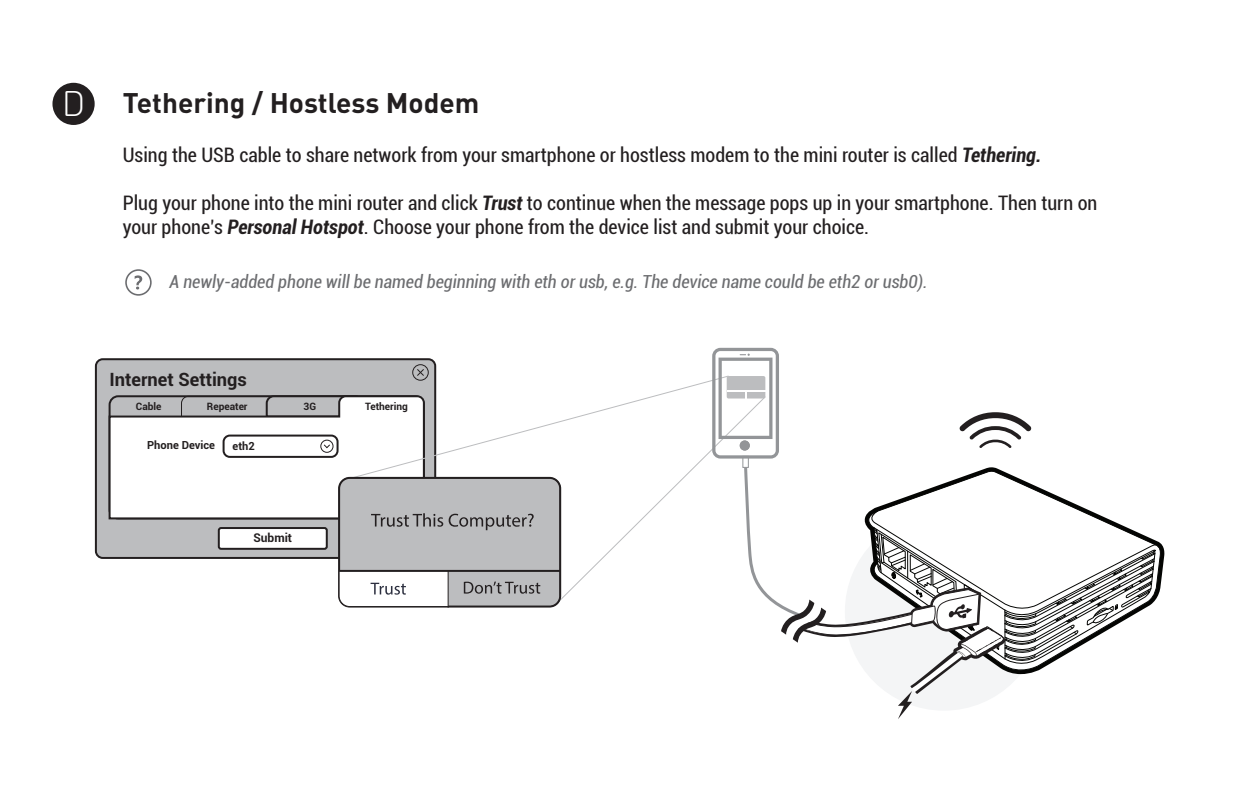
<style>
.page{position:relative;width:1248px;height:794px;background:#fff}
.page>*{position:absolute;margin:0;border:0;box-sizing:border-box;transform-origin:0 0}
.t1{font:28px "DIN Bold Alternate";color:#231f20}
.t2{font:condensed 20px/24px "Roboto";color:#231f20}
.t3{font:700 18.4px "Roboto";color:#231f20}
.t4{font:italic condensed 18px "Roboto";color:#6c6d70}
.t5{font:700 12px "Roboto";color:#231f20}
.t6{font:700 11.2px "Roboto";color:#231f20}
.t7{font:700 10px "Roboto";color:#231f20}
.s1{font-family:"Planer";font-size:35.6px;color:#fff}
.s2{font-weight:700;font-style:italic}
</style>
<div class="page">
<div style="left:96px;top:359px;width:339px;height:199px;background:#bcbdbf;border-radius:7px"></div>
<div style="left:95px;top:358px;width:341px;height:201px;border:2px solid #231f20;border-radius:7px"></div>
<div style="left:219px;top:528px;width:108px;height:21px;background:#fff;border-radius:2px"></div>
<div style="left:218px;top:527px;width:110px;height:23px;border:2px solid #231f20;border-radius:2px"></div>
<div style="left:412px;top:364px;width:17px;height:17px;border:1px solid #231f20;border-radius:50%"></div>
<svg style="left:417px;top:369px;width:7px;height:6px"></svg>
<div style="left:52px;top:83px;width:43px;height:42px;background:#231f20;border-radius:50%"></div>
<svg style="left:125px;top:269px;width:27px;height:27px"></svg>
<svg style="left:959px;top:412px;width:72px;height:36px"></svg>
<svg style="left:556px;top:458px;width:209px;height:147px"></svg>
<svg style="left:412px;top:375px;width:316px;height:106px"></svg>
<div style="left:742px;top:456px;width:6px;height:12px;border:1px solid #939598"></div>
<svg style="left:712px;top:348px;width:67px;height:110px"></svg>
<svg style="left:744px;top:467px;width:413px;height:252px"></svg>
<div style="left:339px;top:478px;width:221px;height:128px;background:#bcbdbf;border-radius:11px"></div>
<svg style="left:110px;top:394px;width:423px;height:136px"></svg>
<svg style="left:464px;top:581px;width:76px;height:12px"></svg>
<div style="left:340px;top:572px;width:107px;height:34px;background:#fff"></div>
<hr style="left:339px;top:570px;width:221px;height:2px;background:#231f20">
<hr style="left:447px;top:571px;width:2px;height:36px;background:#231f20">
<div style="left:338px;top:477px;width:222px;height:130px;border:1px solid #231f20;border-radius:11px"></div>
<h1 class="t1" style="left:64px;top:85px;width:417px"><span class="s1">D</span> Tethering / Hostless Modem</h1>
<p class="t2" style="left:123px;top:142px;width:920px">Using the USB cable to share network from your smartphone or hostless modem to the mini router is called <span class="s2">Tethering.</span></p>
<p class="t2" style="left:123px;top:190px;width:976px">Plug your phone into the mini router and click <span class="s2">Trust</span> to continue when the message pops up in your smartphone. Then turn on your phone’s <span class="s2">Personal Hotspot</span>. Choose your phone from the device list and submit your choice.</p>
<p class="t4" style="left:169px;top:269px;width:759px">A newly-added phone will be named beginning with eth or usb, e.g. The device name could be eth2 or usb0).</p>
<p class="t3" style="left:110px;top:366px;width:139px">Internet Settings</p>
<p class="t7" style="left:136px;top:400px;width:27px">Cable</p>
<p class="t7" style="left:207px;top:400px;width:42px">Repeater</p>
<p class="t6" style="left:147px;top:437px;width:69px">Phone Device</p>
<p class="t6" style="left:232px;top:438px;width:24px">eth2</p>
<p class="t7" style="left:303px;top:400px;width:14px">3G</p>
<p class="t7" style="left:365px;top:400px;width:44px">Tethering</p>
<p class="t5" style="left:253px;top:529px;width:40px">Submit</p>
</div>
